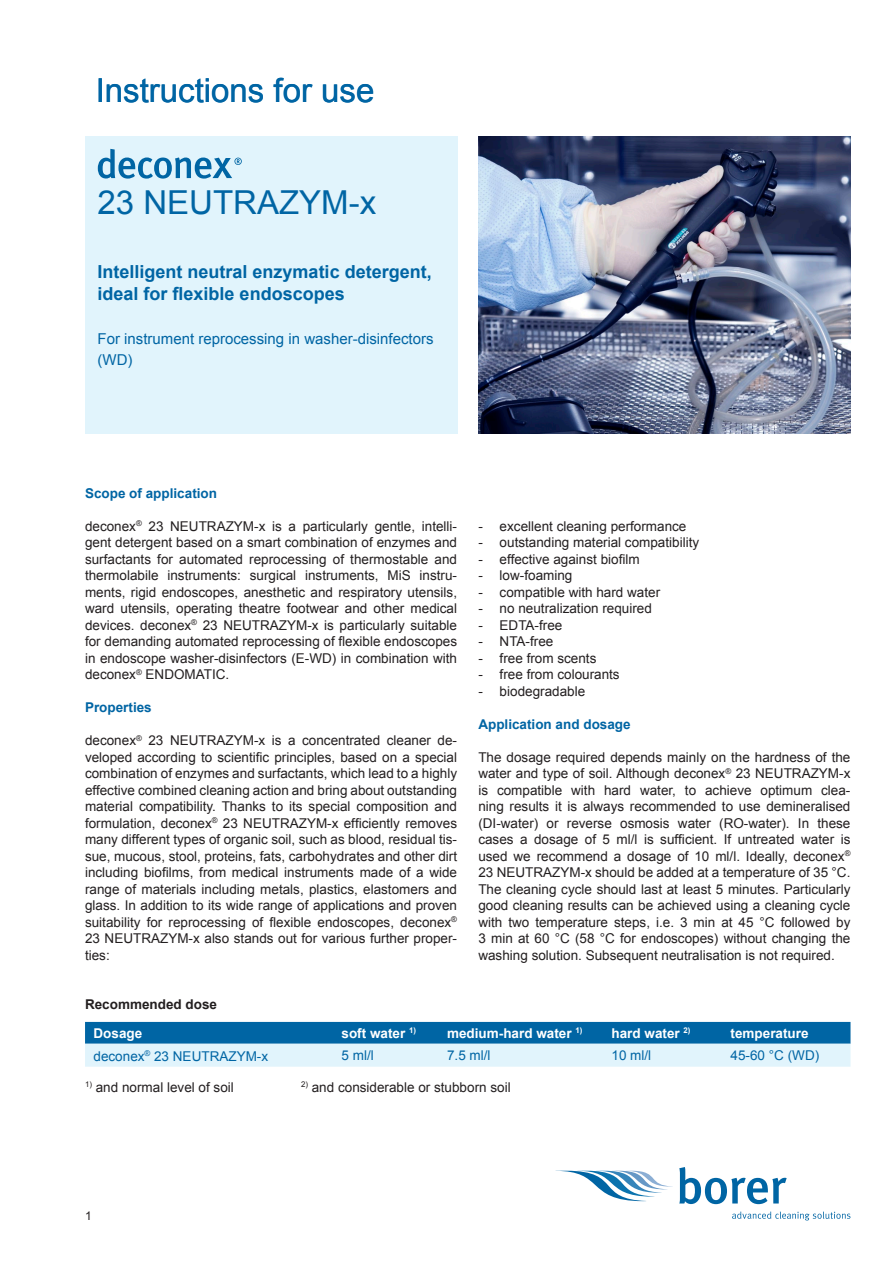
<style>
.page{position:relative;width:893px;height:1263px;background:#fff}
.page>*{position:absolute;margin:0;border:0;box-sizing:border-box;transform-origin:0 0}
.t1{font:33px "Arial";color:#0065a4}
.t2{font:700 18px/21.6px "Arial";color:#0065a4}
.t3{font:15px/21px "Arial";color:#0065a4}
.t4{font:13.5px/16.5px "Arial";color:#231f20;text-align:justify}
.t5{font:700 13.5px "Arial";color:#fff}
.t6{font:13.5px "Arial";color:#0065a4}
.t7{font:700 13.5px "Arial";color:#0065a4}
.t8{font:700 13.5px "Arial";color:#231f20}
.t9{font:12px "Arial";color:#231f20}
</style>
<div class="page">
<div style="left:85px;top:136px;width:372px;height:298px;background:#e1f4fc"></div>
<svg style="left:98px;top:149px;width:144px;height:30px"></svg>
<svg style="left:562px;top:1171px;width:111px;height:30px"></svg>
<svg style="left:679px;top:1167px;width:108px;height:37px"></svg>
<svg style="left:732px;top:1211px;width:118px;height:9px"></svg>
<img style="left:478px;top:136px;width:372px;height:298px">
<svg style="left:85px;top:1022px;width:765px;height:45px;background:#75afd1"></svg>
<h1 class="t1" style="left:96px;top:67px;width:280px">Instructions for use</h1>
<h1 class="t1" style="left:98px;top:180px;width:280px">23 NEUTRAZYM-x</h1>
<h2 class="t2" style="left:98px;top:262px;width:336px">Intelligent neutral enzymatic detergent, ideal for flexible endoscopes</h2>
<p class="t3" style="left:98px;top:328px;width:337px">For instrument reprocessing in washer-disinfectors (WD)</p>
<p class="t7" style="left:85px;top:483px;width:134px">Scope of application</p>
<p class="t4" style="left:85px;top:517px;width:374px">deconex<sup>®</sup> 23 NEUTRAZYM-x is a particularly gentle, intelli&shy;gent detergent based on a smart combination of enzymes and surfactants for automated reprocessing of thermostable and thermolabile instruments: surgical instruments, MiS instru&shy;ments, rigid endoscopes, anesthetic and respiratory utensils, ward utensils, operating theatre footwear and other medical devices. deconex<sup>®</sup> 23 NEUTRAZYM-x is particularly suitable for demanding automated reprocessing of flexible endoscopes in endoscope washer-disinfectors (E-WD) in combination with deconex<sup>®</sup> ENDOMATIC.</p>
<p class="t7" style="left:85px;top:698px;width:68px">Properties</p>
<p class="t4" style="left:85px;top:732px;width:374px">deconex<sup>®</sup> 23 NEUTRAZYM-x is a concentrated cleaner de&shy;veloped according to scientific principles, based on a special combination of enzymes and surfactants, which lead to a highly effective combined cleaning action and bring about outstanding material compatibility. Thanks to its special composition and formulation, deconex<sup>®</sup> 23 NEUTRAZYM-x efficiently removes many different types of organic soil, such as blood, residual tis&shy;sue, mucous, stool, proteins, fats, carbohydrates and other dirt including biofilms, from medical instruments made of a wide range of materials including metals, plastics, elastomers and glass. In addition to its wide range of applications and proven suitability for reprocessing of flexible endoscopes, deconex<sup>® </sup>23 NEUTRAZYM-x also stands out for various further proper&shy;ties:</p>
<p class="t4" style="left:478px;top:517px;width:210px">- excellent cleaning performance</p>
<p class="t4" style="left:478px;top:534px;width:222px">- outstanding material compatibility</p>
<p class="t4" style="left:478px;top:550px;width:163px">- effective against biofilm</p>
<p class="t4" style="left:478px;top:567px;width:96px">- low-foaming</p>
<p class="t4" style="left:478px;top:583px;width:183px">- compatible with hard water</p>
<p class="t4" style="left:478px;top:600px;width:175px">- no neutralization required</p>
<p class="t4" style="left:478px;top:616px;width:86px">- EDTA-free</p>
<p class="t4" style="left:478px;top:633px;width:77px">- NTA-free</p>
<p class="t4" style="left:478px;top:649px;width:120px">- free from scents</p>
<p class="t4" style="left:478px;top:666px;width:143px">- free from colourants</p>
<p class="t4" style="left:478px;top:682px;width:108px">- biodegradable</p>
<p class="t7" style="left:478px;top:714px;width:154px">Application and dosage</p>
<p class="t4" style="left:478px;top:748px;width:374px">The dosage required depends mainly on the hardness of the water and type of soil. Although deconex<sup>®</sup> 23 NEUTRAZYM-x is compatible with hard water, to achieve optimum clea&shy;ning results it is always recommended to use demineralised (DI-water) or reverse osmosis water (RO-water). In these cases a dosage of 5 ml/l is sufficient. If untreated water is used we recommend a dosage of 10 ml/l. Ideally, deconex<sup>® </sup>23 NEUTRAZYM-x should be added at a temperature of 35 °C.<br>The cleaning cycle should last at least 5 minutes. Particularly good cleaning results can be achieved using a cleaning cycle with two temperature steps, i.e. 3 min at 45 °C followed by 3 min at 60 °C (58 °C for endoscopes) without changing the washing solution. Subsequent neutralisation is not required.</p>
<p class="t8" style="left:85px;top:995px;width:134px">Recommended dose</p>
<p class="t5" style="left:94px;top:1023px;width:50px">Dosage</p>
<p class="t5" style="left:341px;top:1023px;width:76px">soft water <sup>1)</sup></p>
<p class="t5" style="left:447px;top:1023px;width:137px">medium-hard water <sup>1)</sup></p>
<p class="t5" style="left:612px;top:1023px;width:81px">hard water <sup>2)</sup></p>
<p class="t5" style="left:731px;top:1023px;width:80px">temperature</p>
<p class="t6" style="left:94px;top:1046px;width:176px">deconex<sup>®</sup> 23 NEUTRAZYM-x</p>
<p class="t6" style="left:342px;top:1046px;width:34px">5 ml/l</p>
<p class="t6" style="left:447px;top:1046px;width:45px">7.5 ml/l</p>
<p class="t6" style="left:612px;top:1046px;width:41px">10 ml/l</p>
<p class="t6" style="left:731px;top:1046px;width:90px">45-60 °C (WD)</p>
<p class="t4" style="left:85px;top:1078px;width:150px"><sup>1)</sup> and normal level of soil</p>
<p class="t4" style="left:301px;top:1078px;width:211px"><sup>2)</sup> and considerable or stubborn soil</p>
<p class="t9" style="left:85px;top:1208px;width:8px">1</p>
</div>
